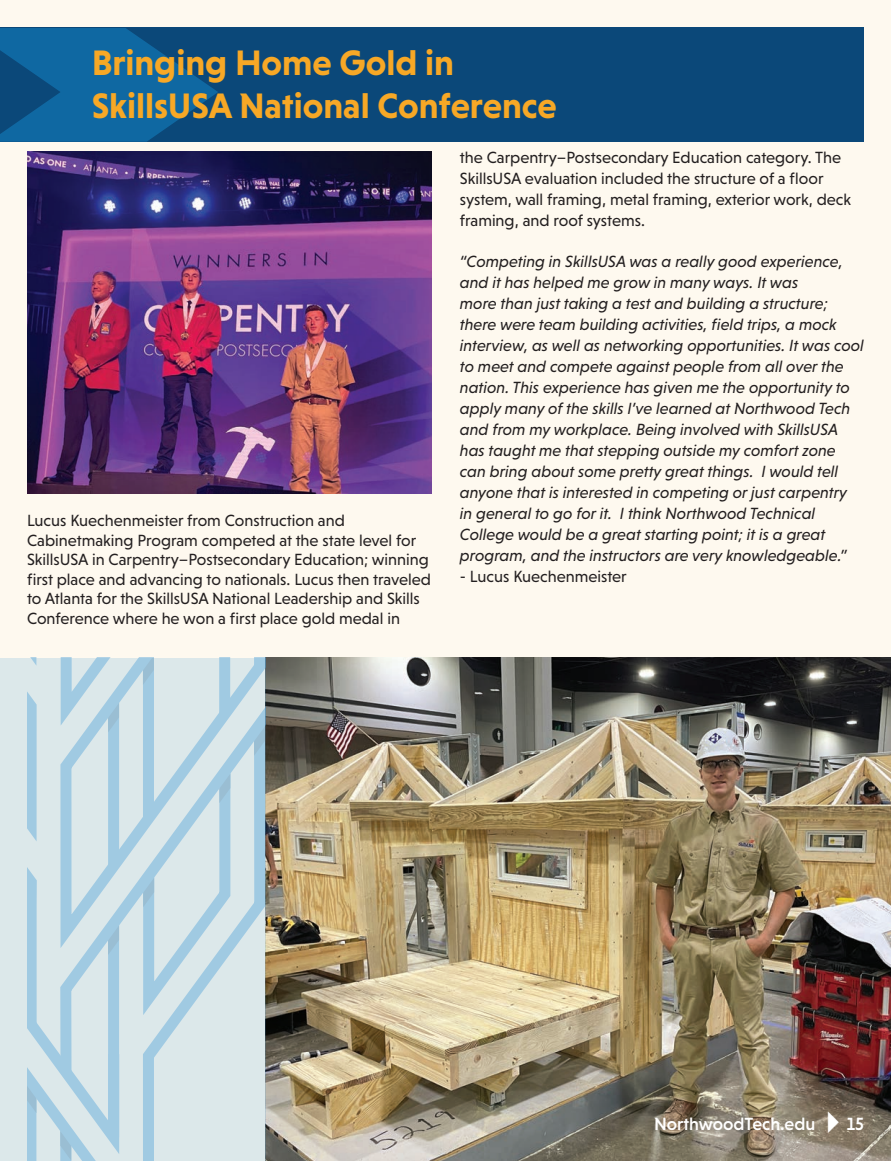
<style>
.page{position:relative;width:891px;height:1161px;background:#fef9ef}
.page>*{position:absolute;margin:0;border:0;box-sizing:border-box;transform-origin:0 0}
.t1{font:700 36px/43.2px "Niveau Grotesk";color:#f7a826}
.t2{font:500 18px "Niveau Grotesk";color:#fff}
.t3{font:italic 16.5px/21px "Niveau Grotesk";color:#231f20}
.t4{font:16.5px/19.5px "Niveau Grotesk";color:#231f20}
</style>
<div class="page">
<img style="left:265px;top:658px;width:626px;height:503px">
<img style="left:27px;top:151px;width:405px;height:343px">
<div style="left:0;top:28px;width:864px;height:114px;background:#0b4879"></div>
<svg style="left:0;top:28px;width:218px;height:114px"></svg>
<div style="left:0;top:658px;width:265px;height:503px;background:#dce8ea"></div>
<svg style="left:236px;top:665px;width:29px;height:281px"></svg>
<svg style="left:254px;top:726px;width:11px;height:30px"></svg>
<div style="left:254px;top:658px;width:11px;height:8px;background:#a0cae2"></div>
<svg style="left:27px;top:658px;width:209px;height:503px"></svg>
<h1 class="t1" style="left:92px;top:40px;width:467px">Bringing Home Gold in<br>SkillsUSA National Conference</h1>
<p class="t4" style="left:27px;top:511px;width:406px">Lucus Kuechenmeister from Construction and Cabinetmaking Program competed at the state level for SkillsUSA in Carpentry–Postsecondary Education; winning first place and advancing to nationals. Lucus then traveled to Atlanta for the SkillsUSA National Leadership and Skills Conference where he won a first place gold medal in</p>
<p class="t4" style="left:460px;top:147px;width:393px;line-height:21px">the Carpentry–Postsecondary Education category. The SkillsUSA evaluation included the structure of a floor system, wall framing, metal framing, exterior work, deck framing, and roof systems.</p>
<p class="t3" style="left:460px;top:251px;width:406px">“Competing in SkillsUSA was a really good experience, and it has helped me grow in many ways. It was<br>more than just taking a test and building a structure; there were team building activities, field trips, a mock interview, as well as networking opportunities. It was cool to meet and compete against people from all over the nation. This experience has given me the opportunity to apply many of the skills I’ve learned at Northwood Tech and from my workplace. Being involved with SkillsUSA has taught me that stepping outside my comfort zone can bring about some pretty great things. I would tell anyone that is interested in competing or just carpentry<br>in general to go for it. I think Northwood Technical College would be a great starting point; it is a great program, and the instructors are very knowledgeable.”</p>
<p class="t4" style="left:460px;top:567px;width:168px">- Lucus Kuechenmeister</p>
<p class="t2" style="left:654px;top:1113px;width:211px">NorthwoodTech.edu✔ 15</p>
</div>
